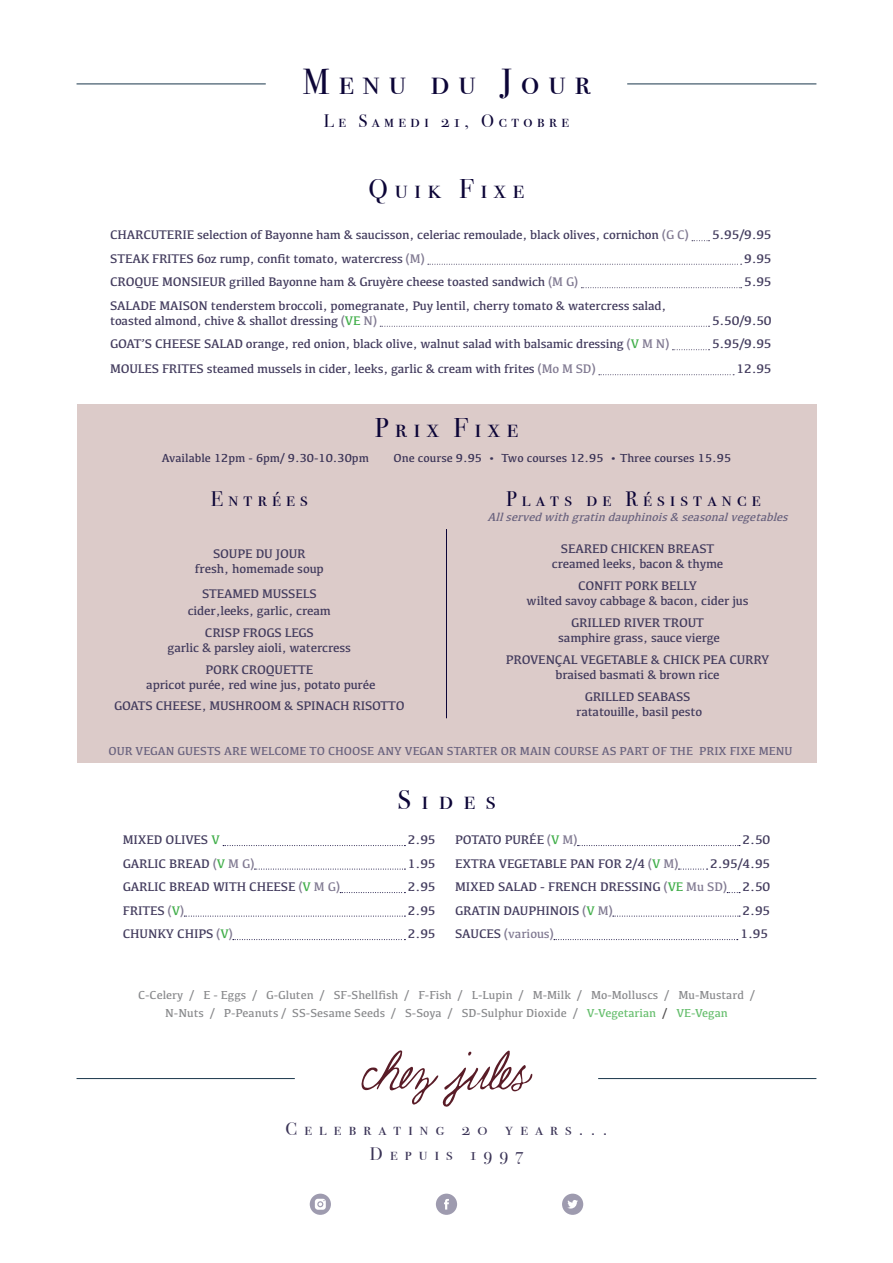
<style>
.page{position:relative;width:893px;height:1263px;background:#fff}
.page>*{position:absolute;margin:0;border:0;box-sizing:border-box;transform-origin:0 0}
.t1{font:36px "Bodoni Svty Two SCITCTT";letter-spacing:.25em;color:#0c0537}
.t2{font:27px "Bodoni Svty Two SCITCTT";letter-spacing:.25em;color:#0c0537}
.t3{font:21px "Bodoni Svty Two SCITCTT";letter-spacing:.25em;color:#0c0537}
.t4{font:18px "Bodoni Svty Two SCITCTT";letter-spacing:.4em;color:#3a3356}
.t5{font:18px "Bodoni Svty Two SCITCTT";letter-spacing:.25em;color:#0c0537}
.t6{font:12.9px/15px "Kefa";letter-spacing:-.015em;color:#423b5d;text-align:center}
.t7{font:12.9px "Kefa";letter-spacing:-.01em;color:#807991}
.t8{font:12px/18px "Kefa";color:#6c6d70;text-align:center}
.t9{font:12px "Kefa";color:#69627e}
.t10{font:12px "Kefa";color:#3a3356}
.t11{font:italic 12px "Kefa";color:#69627e}
.s1{color:#807991}
.s2{color:#40ae49}
.s3{color:#423b5d}
.s4{color:#231f20}
</style>
<div class="page">
<svg style="left:361px;top:1050px;width:172px;height:57px"></svg>
<hr style="left:598px;top:1078px;width:218px;height:1px;background:#1a374b">
<hr style="left:77px;top:1078px;width:218px;height:1px;background:#1a374b">
<svg style="left:310px;top:1194px;width:21px;height:21px"></svg>
<svg style="left:562px;top:1194px;width:21px;height:21px"></svg>
<svg style="left:436px;top:1194px;width:21px;height:21px"></svg>
<hr style="left:627px;top:84px;width:189px;height:1px;background:#1a374b">
<hr style="left:77px;top:84px;width:189px;height:1px;background:#1a374b">
<svg style="left:692px;top:240px;width:17px;height:1px"></svg>
<svg style="left:428px;top:264px;width:314px;height:1px"></svg>
<svg style="left:581px;top:287px;width:161px;height:1px"></svg>
<svg style="left:380px;top:326px;width:329px;height:1px"></svg>
<svg style="left:672px;top:349px;width:37px;height:1px"></svg>
<svg style="left:599px;top:374px;width:135px;height:1px"></svg>
<div style="left:77px;top:404px;width:739px;height:359px;background:#dccbc9"></div>
<hr style="left:446px;top:529px;width:1px;height:189px;background:#0c0537">
<svg style="left:223px;top:845px;width:182px;height:1px"></svg>
<svg style="left:254px;top:869px;width:151px;height:1px"></svg>
<svg style="left:340px;top:892px;width:65px;height:1px"></svg>
<svg style="left:184px;top:916px;width:221px;height:1px"></svg>
<svg style="left:233px;top:939px;width:172px;height:1px"></svg>
<svg style="left:577px;top:845px;width:163px;height:1px"></svg>
<svg style="left:678px;top:869px;width:30px;height:1px"></svg>
<svg style="left:727px;top:892px;width:13px;height:1px"></svg>
<svg style="left:613px;top:916px;width:127px;height:1px"></svg>
<svg style="left:554px;top:939px;width:184px;height:1px"></svg>
<p class="t1" style="left:303px;top:60px;width:289px">Menu du Jour</p>
<p class="t5" style="left:324px;top:110px;width:247px">Le Samedi 21, Octobre</p>
<p class="t2" style="left:368px;top:173px;width:157px">Quik Fixe</p>
<p class="t6" style="left:110px;top:227px;width:580px">CHARCUTERIE selection of Bayonne ham &amp; saucisson, celeriac remoulade, black olives, cornichon <span class="s1">(G C)</span></p>
<p class="t6" style="left:712px;top:227px;width:61px">5.95/9.95</p>
<p class="t6" style="left:110px;top:250px;width:316px">STEAK FRITES 6oz rump, confit tomato, watercress <span class="s1">(M)</span></p>
<p class="t6" style="left:744px;top:250px;width:29px">9.95</p>
<p class="t6" style="left:110px;top:274px;width:469px">CROQUE MONSIEUR grilled Bayonne ham &amp; Gruyère cheese toasted sandwich <span class="s1">(M G)</span></p>
<p class="t6" style="left:744px;top:274px;width:29px">5.95</p>
<p class="t6" style="left:110px;top:297px;width:558px;text-align:left">SALADE MAISON tenderstem broccoli, pomegranate, Puy lentil, cherry tomato &amp; watercress salad, toasted almond, chive &amp; shallot dressing <span class="s1">(</span><span class="s2">VE</span> <span class="s1">N)</span></p>
<p class="t6" style="left:712px;top:312px;width:61px">5.50/9.50</p>
<p class="t6" style="left:110px;top:336px;width:560px">GOAT’S CHEESE SALAD orange, red onion, black olive, walnut salad with balsamic dressing <span class="s1">(</span><span class="s2">V</span> <span class="s1">M N)</span></p>
<p class="t6" style="left:712px;top:336px;width:61px">5.95/9.95</p>
<p class="t6" style="left:110px;top:361px;width:487px">MOULES FRITES steamed mussels in cider, leeks, garlic &amp; cream with frites <span class="s1">(Mo M SD)</span></p>
<p class="t6" style="left:737px;top:361px;width:37px">12.95</p>
<p class="t2" style="left:375px;top:412px;width:145px">Prix Fixe</p>
<p class="t10" style="left:162px;top:450px;width:209px">Available 12pm - 6pm/ 9.30-10.30pm</p>
<p class="t10" style="left:393px;top:450px;width:339px">One course 9.95 • Two courses 12.95 • Three courses 15.95</p>
<p class="t3" style="left:211px;top:486px;width:98px">Entrées</p>
<p class="t3" style="left:506px;top:486px;width:256px">Plats de Résistance</p>
<p class="t6" style="left:195px;top:546px;width:130px">SOUPE DU JOUR fresh, homemade soup</p>
<p class="t6" style="left:188px;top:585px;width:145px;line-height:16.5px">STEAMED MUSSELS cider,leeks, garlic, cream</p>
<p class="t6" style="left:168px;top:625px;width:185px">CRISP FROGS LEGS<br>garlic &amp; parsley aioli, watercress</p>
<p class="t6" style="left:146px;top:661px;width:231px">PORK CROQUETTE<br>apricot purée, red wine jus, potato purée</p>
<p class="t6" style="left:114px;top:698px;width:292px">GOATS CHEESE, MUSHROOM &amp; SPINACH RISOTTO</p>
<p class="t11" style="left:487px;top:509px;width:305px">Allservedwithgratindauphinois&amp; seasonalvegetables</p>
<p class="t6" style="left:552px;top:541px;width:173px">SEARED CHICKEN BREAST creamed leeks, bacon &amp; thyme</p>
<p class="t6" style="left:527px;top:578px;width:223px">CONFIT PORK BELLY<br>wilted savoy cabbage &amp; bacon, cider jus</p>
<p class="t6" style="left:558px;top:615px;width:163px">GRILLED RIVER TROUT samphire grass, sauce vierge</p>
<p class="t6" style="left:506px;top:651px;width:265px">PROVENÇAL VEGETABLE &amp; CHICK PEA CURRY braised basmati &amp; brown rice</p>
<p class="t6" style="left:576px;top:688px;width:127px">GRILLED SEABASS ratatouille, basil pesto</p>
<p class="t9" style="left:108px;top:743px;width:686px">OUR VEGAN GUESTS ARE WELCOME TO CHOOSE ANY VEGAN STARTER OR MAIN COURSE AS PART OF THE PRIX FIXE MENU</p>
<p class="t2" style="left:398px;top:784px;width:100px">Sides</p>
<p class="t6" style="left:123px;top:832px;width:98px">MIXED OLIVES <span class="s2">V</span></p>
<p class="t6" style="left:408px;top:832px;width:29px">2.95</p>
<p class="t6" style="left:123px;top:855px;width:133px">GARLIC BREAD <span class="s1">(</span><span class="s2">V</span> <span class="s1">M G)</span></p>
<p class="t6" style="left:408px;top:855px;width:29px">1.95</p>
<p class="t6" style="left:123px;top:879px;width:219px">GARLIC BREAD WITH CHEESE <span class="s1">(</span><span class="s2">V</span> <span class="s1">M G)</span></p>
<p class="t6" style="left:408px;top:879px;width:29px">2.95</p>
<p class="t6" style="left:123px;top:902px;width:63px">FRITES <span class="s1">(</span><span class="s2">V</span><span class="s1">)</span></p>
<p class="t6" style="left:408px;top:902px;width:29px">2.95</p>
<p class="t6" style="left:123px;top:926px;width:111px">CHUNKY CHIPS <span class="s1">(</span><span class="s2">V</span><span class="s1">)</span></p>
<p class="t6" style="left:408px;top:926px;width:29px">2.95</p>
<p class="t6" style="left:455px;top:832px;width:124px">POTATO PURÉE <span class="s1">(</span><span class="s2">V</span> <span class="s1">M)</span></p>
<p class="t6" style="left:743px;top:832px;width:29px">2.50</p>
<p class="t6" style="left:455px;top:855px;width:225px">EXTRA VEGETABLE PAN FOR 2/4 <span class="s1">(</span><span class="s2">V</span> <span class="s1">M)</span></p>
<p class="t6" style="left:710px;top:855px;width:62px">2.95/4.95</p>
<p class="t6" style="left:455px;top:879px;width:317px">MIXED SALAD - FRENCH DRESSING <span class="s1">(</span><span class="s2">VE</span> <span class="s1">Mu SD)</span> 2.50</p>
<p class="t6" style="left:455px;top:902px;width:159px">GRATIN DAUPHINOIS <span class="s1">(</span><span class="s2">V</span> <span class="s1">M)</span></p>
<p class="t6" style="left:743px;top:902px;width:29px">2.95</p>
<p class="t7" style="left:455px;top:926px;width:100px"><span class="s3">SAUCES</span> (various)</p>
<p class="t6" style="left:740px;top:926px;width:29px">1.95</p>
<p class="t8" style="left:138px;top:986px;width:618px">C-Celery / E - Eggs / G-Gluten / SF-Shellfish / F-Fish / L-Lupin / M-Milk / Mo-Molluscs / Mu-Mustard /<br>N-Nuts / P-Peanuts / SS-Sesame Seeds / S-Soya / SD-Sulphur Dioxide / <span class="s2">V-Vegetarian</span> <span class="s4">/</span> <span class="s2">VE-Vegan</span></p>
<p class="t4" style="left:286px;top:1118px;width:323px">Celebrating 20 years...</p>
<p class="t4" style="left:370px;top:1143px;width:155px">Depuis 1997</p>
</div>
